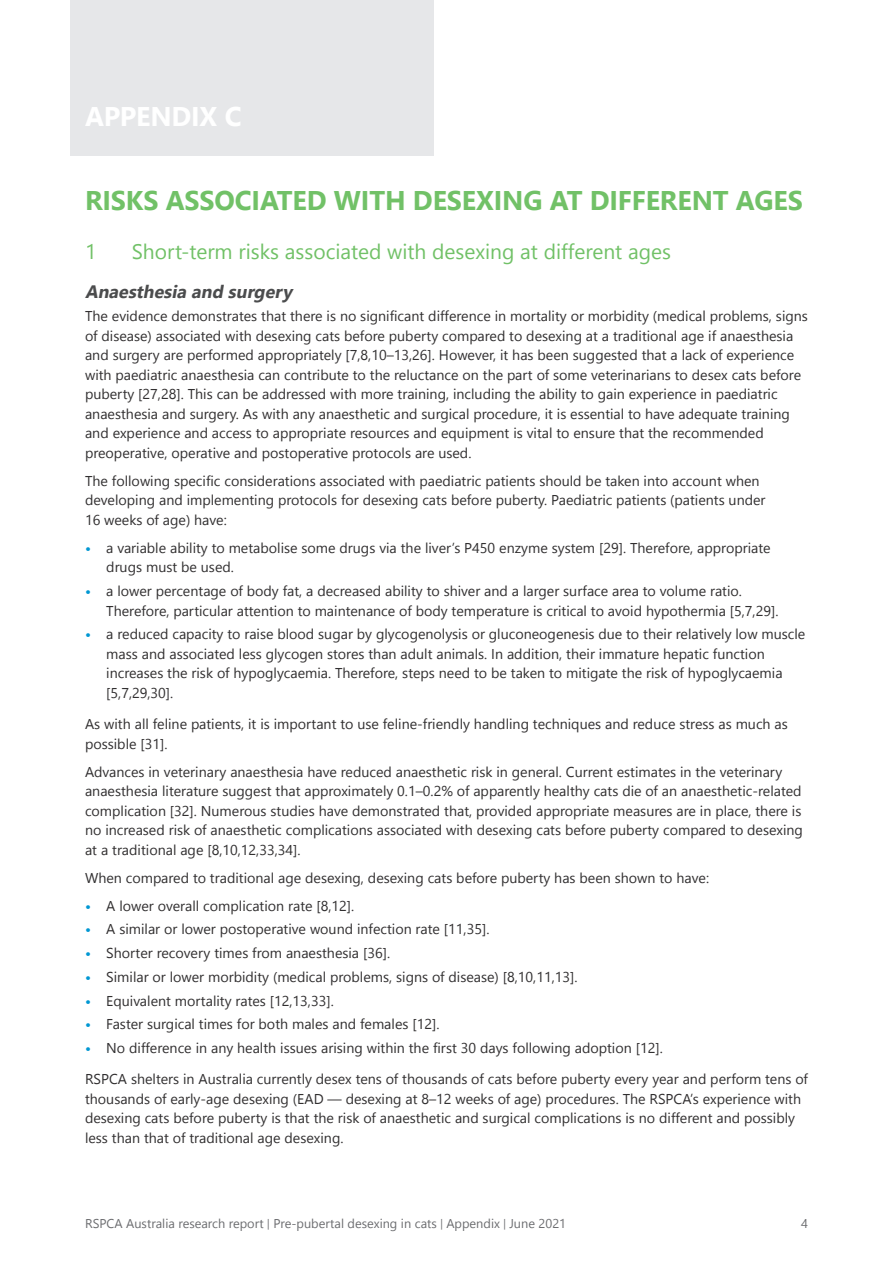
<style>
.page{position:relative;width:893px;height:1263px;background:#fff}
.page>*{position:absolute;margin:0;border:0;box-sizing:border-box;transform-origin:0 0}
.Heading_2{font:700 27px "Nirmala UI";letter-spacing:-.005em;color:#71c167}
.Heading_1{font:700 27px "Nirmala UI";letter-spacing:-.01em;color:#fff}
.Heading_3{font:21px "Nirmala UI";color:#71c167}
.Heading_4_Italic{font:italic 700 18px "Nirmala UI";color:#4b4c4d}
.Body{font:14.25px/19.5px "Nirmala UI";color:#312f30}
.t1{font:12.75px "Nirmala UI";color:#6c6d70}
.s1{font-weight:700;color:#0097d3}
.s2{font-size:10.5px}
</style>
<div class="page">
<div style="left:70px;top:0;width:364px;height:155px;background:#e6e7e9"></div>
<p class="Heading_1" style="left:85px;top:93px;width:158px">APPENDIX C</p>
<p class="Heading_2" style="left:85px;top:178px;width:719px">RISKS ASSOCIATED WITH DESEXING AT DIFFERENT AGES</p>
<p class="Heading_3" style="left:85px;top:234px;width:13px">1</p>
<p class="Heading_3" style="left:132px;top:234px;width:541px">Short-term risks associated with desexing at different ages</p>
<p class="Heading_4_Italic" style="left:85px;top:276px;width:213px">Anaesthesia and surgery</p>
<p class="Body" style="left:85px;top:306px;width:724px">The evidence demonstrates that there is no significant difference in mortality or morbidity (medical problems, signs of disease) associated with desexing cats before puberty compared to desexing at a traditional age if anaesthesia and surgery are performed appropriately [7,8,10–13,26]. However, it has been suggested that a lack of experience with paediatric anaesthesia can contribute to the reluctance on the part of some veterinarians to desex cats before puberty [27,28]. This can be addressed with more training, including the ability to gain experience in paediatric anaesthesia and surgery. As with any anaesthetic and surgical procedure, it is essential to have adequate training and experience and access to appropriate resources and equipment is vital to ensure that the recommended preoperative, operative and postoperative protocols are used.</p>
<p class="Body" style="left:85px;top:470px;width:682px">The following specific considerations associated with paediatric patients should be taken into account when developing and implementing protocols for desexing cats before puberty. Paediatric patients (patients under<br>16 weeks of age) have:</p>
<p class="Body" style="left:106px;top:537px;width:666px;text-indent:-21px"><span class="s1">•</span> a variable ability to metabolise some drugs via the liver’s P450 enzyme system [29]. Therefore, appropriate drugs must be used.</p>
<p class="Body" style="left:106px;top:580px;width:674px;text-indent:-21px"><span class="s1">•</span> a lower percentage of body fat, a decreased ability to shiver and a larger surface area to volume ratio.<br>Therefore, particular attention to maintenance of body temperature is critical to avoid hypothermia [5,7,29].</p>
<p class="Body" style="left:106px;top:624px;width:701px;text-indent:-21px"><span class="s1">•</span> a reduced capacity to raise blood sugar by glycogenolysis or gluconeogenesis due to their relatively low muscle mass and associated less glycogen stores than adult animals. In addition, their immature hepatic function increases the risk of hypoglycaemia. Therefore, steps need to be taken to mitigate the risk of hypoglycaemia [5,7,29,30].</p>
<p class="Body" style="left:85px;top:713px;width:704px">As with all feline patients, it is important to use feline-friendly handling techniques and reduce stress as much as possible [31].</p>
<p class="Body" style="left:85px;top:761px;width:719px">Advances in veterinary anaesthesia have reduced anaesthetic risk in general. Current estimates in the veterinary anaesthesia literature suggest that approximately 0.1–0.2% of apparently healthy cats die of an anaesthetic-related complication [32]. Numerous studies have demonstrated that, provided appropriate measures are in place, there is no increased risk of anaesthetic complications associated with desexing cats before puberty compared to desexing at a traditional age [8,10,12,33,34].</p>
<p class="Body" style="left:85px;top:867px;width:626px">When compared to traditional age desexing, desexing cats before puberty has been shown to have:</p>
<p class="Body" style="left:85px;top:895px;width:271px"><span class="s1">•</span> A lower overall complication rate [8,12].</p>
<p class="Body" style="left:85px;top:919px;width:406px"><span class="s1">•</span> A similar or lower postoperative wound infection rate [11,35].</p>
<p class="Body" style="left:85px;top:942px;width:307px"><span class="s1">•</span> Shorter recovery times from anaesthesia [36].</p>
<p class="Body" style="left:85px;top:966px;width:494px"><span class="s1">•</span> Similar or lower morbidity (medical problems, signs of disease) [8,10,11,13].</p>
<p class="Body" style="left:85px;top:990px;width:250px"><span class="s1">•</span> Equivalent mortality rates [12,13,33].</p>
<p class="Body" style="left:85px;top:1014px;width:356px"><span class="s1">•</span> Faster surgical times for both males and females [12].</p>
<p class="Body" style="left:85px;top:1037px;width:579px"><span class="s1">•</span> No difference in any health issues arising within the first 30 days following adoption [12].</p>
<p class="Body" style="left:85px;top:1069px;width:724px">RSPCA shelters in Australia currently desex tens of thousands of cats before puberty every year and perform tens of thousands of early-age desexing (EAD — desexing at 8–12 weeks of age) procedures. The RSPCA’s experience with desexing cats before puberty is that the risk of anaesthetic and surgical complications is no different and possibly less than that of traditional age desexing.</p>
<p class="t1" style="left:85px;top:1213px;width:482px">RSPCA Australia research report <span class="s2">|</span> Pre-pubertal desexing in cats <span class="s2">|</span> Appendix <span class="s2">|</span> June 2021</p>
<p class="t1" style="left:801px;top:1213px;width:8px">4</p>
</div>
